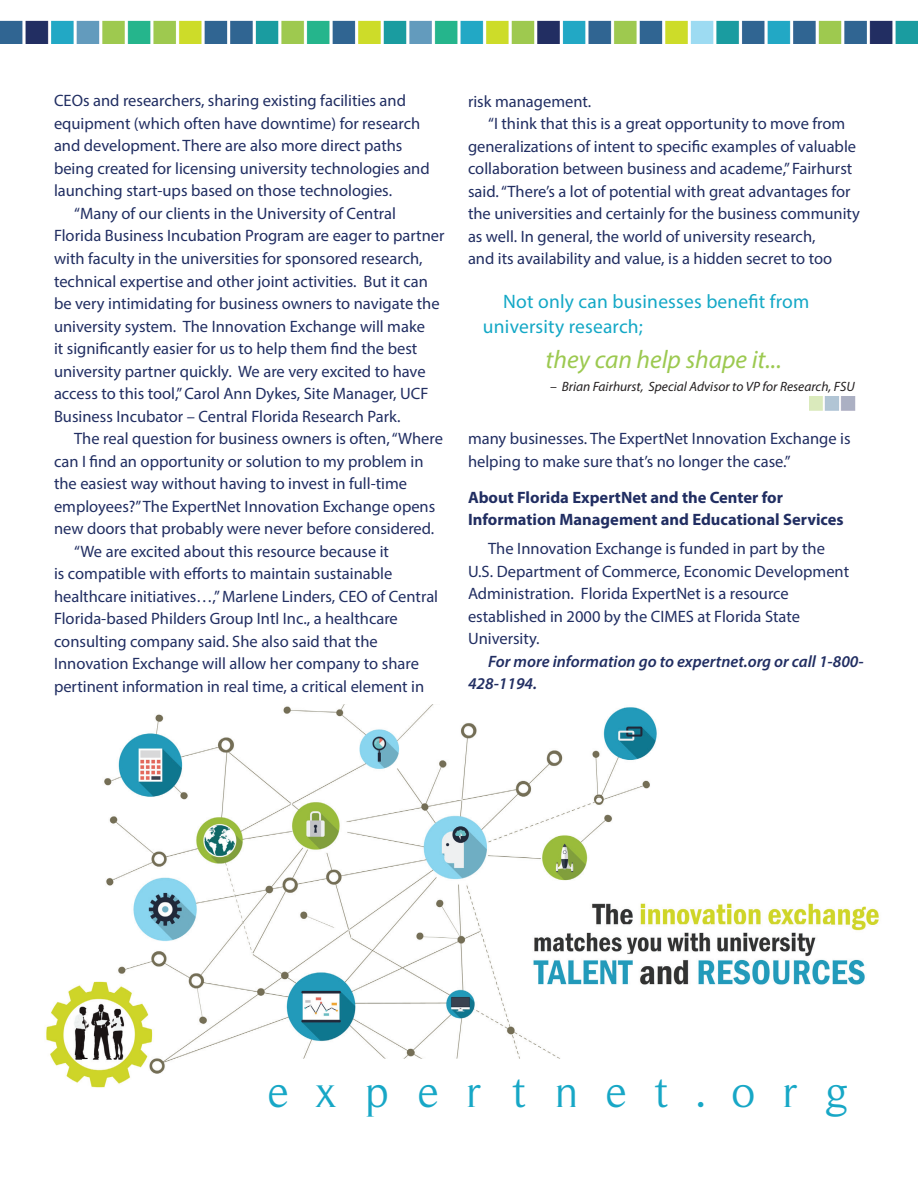
<style>
.page{position:relative;width:918px;height:1188px;background:#fff}
.page>*{position:absolute;margin:0;border:0;box-sizing:border-box;transform-origin:0 0}
.t1{font:45.45px "Roman Serif";letter-spacing:.6em;color:#17a7c6}
.t2{font:italic 25.5px "Myriad Pro";color:#9cc950}
.t3{font:19.5px/25.5px "Myriad Pro";letter-spacing:.01em;color:#14a8c6}
.t4{font:16.5px/22.5px "Myriad Pro";color:#212e62}
.t5{font:700 16.5px/22.5px "Myriad Pro";color:#212e62}
.t6{font:italic 600 16.5px/22.5px "Myriad Pro";color:#212e62}
.t7{font:italic 13.5px "Myriad Pro";color:#231f20}
</style>
<div class="page">
<img style="left:46px;top:704px;width:833px;height:384px">
<img style="left:0;top:21px;width:918px;height:22px">
<img style="left:810px;top:396px;width:45px;height:15px">
<p class="t4" style="left:54px;top:89px;width:354px">CEOs and researchers, sharing existing facilities and</p>
<p class="t4" style="left:54px;top:112px;width:368px">equipment (which often have downtime) for research</p>
<p class="t4" style="left:54px;top:134px;width:350px">and development. There are also more direct paths</p>
<p class="t4" style="left:54px;top:157px;width:377px">being created for licensing university technologies and</p>
<p class="t4" style="left:54px;top:179px;width:340px">launching start-ups based on those technologies.</p>
<p class="t4" style="left:74px;top:202px;width:323px">“Many of our clients in the University of Central</p>
<p class="t4" style="left:54px;top:224px;width:392px">Florida Business Incubation Program are eager to partner</p>
<p class="t4" style="left:54px;top:247px;width:370px">with faculty in the universities for sponsored research,</p>
<p class="t4" style="left:54px;top:269px;width:375px">technical expertise and other joint activities. But it can</p>
<p class="t4" style="left:54px;top:292px;width:387px">be very intimidating for business owners to navigate the</p>
<p class="t4" style="left:54px;top:314px;width:373px">university system. The Innovation Exchange will make</p>
<p class="t4" style="left:54px;top:337px;width:365px">it significantly easier for us to help them find the best</p>
<p class="t4" style="left:54px;top:359px;width:373px">university partner quickly. We are very excited to have</p>
<p class="t4" style="left:54px;top:382px;width:376px">access to this tool,” Carol Ann Dykes, Site Manager, UCF</p>
<p class="t4" style="left:54px;top:404px;width:348px">Business Incubator – Central Florida Research Park.</p>
<p class="t4" style="left:74px;top:427px;width:370px">The real question for business owners is often, “Where</p>
<p class="t4" style="left:54px;top:450px;width:371px">can I find an opportunity or solution to my problem in</p>
<p class="t4" style="left:54px;top:472px;width:355px">the easiest way without having to invest in full-time</p>
<p class="t4" style="left:54px;top:495px;width:383px">employees?” The ExpertNet Innovation Exchange opens</p>
<p class="t4" style="left:54px;top:517px;width:382px">new doors that probably were never before considered.</p>
<p class="t4" style="left:74px;top:540px;width:316px">“We are excited about this resource because it</p>
<p class="t4" style="left:54px;top:562px;width:340px">is compatible with efforts to maintain sustainable</p>
<p class="t4" style="left:54px;top:585px;width:386px">healthcare initiatives…,” Marlene Linders, CEO of Central</p>
<p class="t4" style="left:54px;top:607px;width:345px">Florida-based Philders Group Intl Inc., a healthcare</p>
<p class="t4" style="left:54px;top:630px;width:325px">consulting company said. She also said that the</p>
<p class="t4" style="left:54px;top:652px;width:366px">Innovation Exchange will allow her company to share</p>
<p class="t4" style="left:54px;top:675px;width:372px">pertinent information in real time, a critical element in</p>
<p class="t4" style="left:468px;top:90px;width:125px">risk management.</p>
<p class="t4" style="left:488px;top:112px;width:359px">“I think that this is a great opportunity to move from</p>
<p class="t4" style="left:468px;top:135px;width:390px">generalizations of intent to specific examples of valuable</p>
<p class="t4" style="left:468px;top:157px;width:386px">collaboration between business and academe,” Fairhurst</p>
<p class="t4" style="left:468px;top:180px;width:384px">said. “There’s a lot of potential with great advantages for</p>
<p class="t4" style="left:468px;top:202px;width:393px">the universities and certainly for the business community</p>
<p class="t4" style="left:468px;top:225px;width:349px">as well. In general, the world of university research,</p>
<p class="t4" style="left:468px;top:247px;width:366px">and its availability and value, is a hidden secret to too</p>
<p class="t3" style="left:483px;top:288px;width:328px;text-indent:20px">Not only can businesses benefit from university research;</p>
<h2 class="t2" style="left:546px;top:343px;width:238px">they can help shape it...</h2>
<p class="t7" style="left:550px;top:378px;width:306px">– Brian Fairhurst, Special Advisor to VP for Research, FSU</p>
<p class="t4" style="left:468px;top:427px;width:384px">many businesses. The ExpertNet Innovation Exchange is helping to make sure that’s no longer the case.”</p>
<p class="t5" style="left:468px;top:485px;width:377px">About Florida ExpertNet and the Center for<br>Information Management and Educational Services</p>
<p class="t4" style="left:468px;top:537px;width:383px;text-indent:20px">The Innovation Exchange is funded in part by the U.S. Department of Commerce, Economic Development Administration. Florida ExpertNet is a resource established in 2000 by the CIMES at Florida State University.</p>
<p class="t6" style="left:468px;top:650px;width:397px;text-indent:20px">For more information go to expertnet.org or call 1-800-<br>428-1194.</p>
<h1 class="t1" style="left:268px;top:1066px;width:582px">expertnet.org</h1>
</div>
